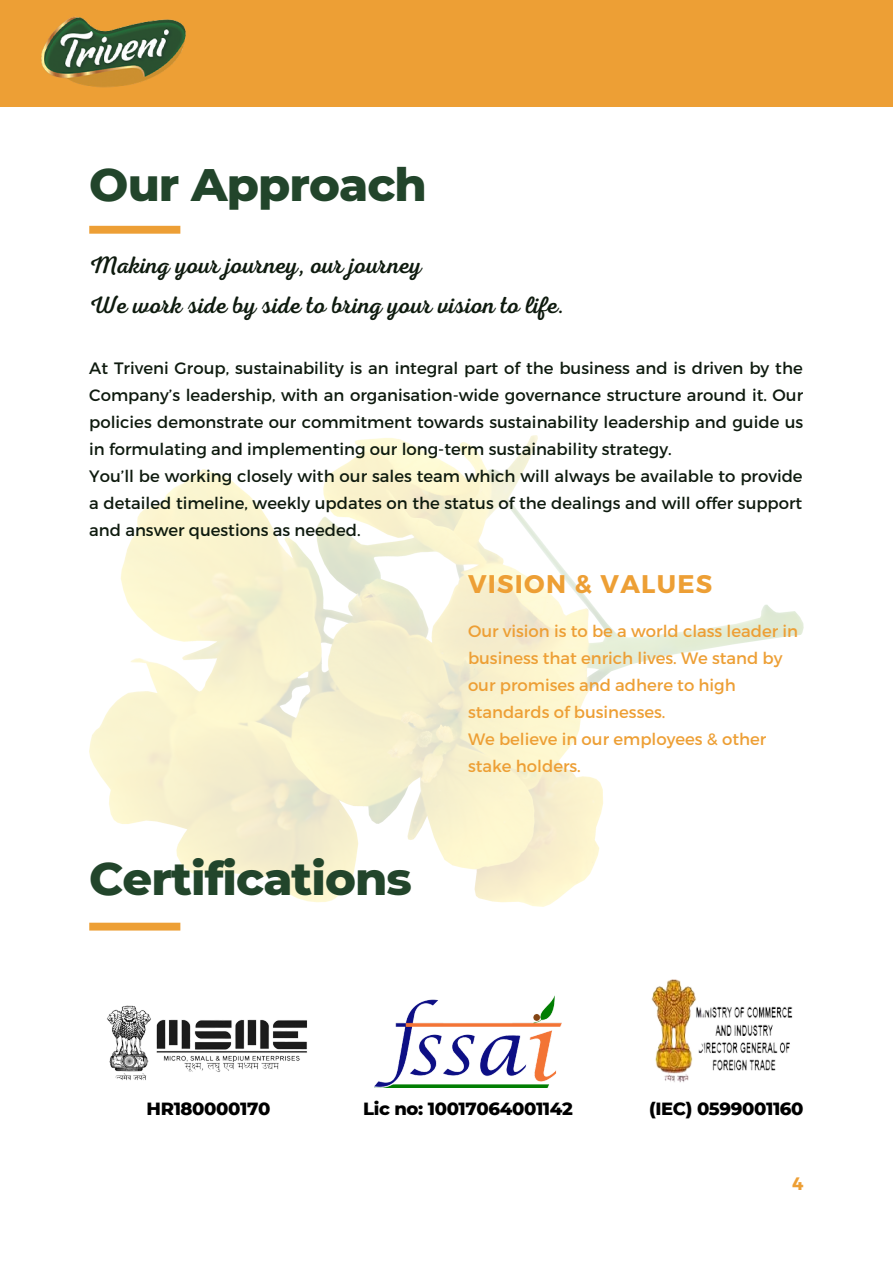
<style>
.page{position:relative;width:893px;height:1264px;background:#fff}
.page>*{position:absolute;margin:0;border:0;box-sizing:border-box;transform-origin:0 0}
.t1{font:800 46.5px "Montserrat";letter-spacing:-.02em;color:#22452b}
.t2{font:700 25.5px "Montserrat";letter-spacing:.05em;color:#ed9f35}
.t3{font:24px/40.5px "Nexa Script";color:#0e1a0e}
.t4{font:800 18px "Montserrat";letter-spacing:-.02em;color:#000}
.t5{font:700 18px "Montserrat";color:#ed9f35}
.t6{font:16.5px/27px "Montserrat";color:#0e1a0e}
.t7{font:16.5px/27px "Montserrat";color:#ed9f35}
</style>
<div class="page">
<div style="left:0;top:0;width:892px;height:107px;background:#ed9f35"></div>
<div style="left:89px;top:226px;width:91px;height:8px;background:#ed9f35"></div>
<img style="left:89px;top:435px;width:714px;height:471px">
<div style="left:89px;top:922px;width:91px;height:8px;background:#ed9f35"></div>
<img style="left:107px;top:1005px;width:200px;height:75px">
<img style="left:374px;top:995px;width:187px;height:92px">
<img style="left:651px;top:979px;width:142px;height:104px">
<img style="left:41px;top:16px;width:145px;height:72px">
<h1 class="t1" style="left:89px;top:156px;width:339px">Our Approach</h1>
<h3 class="t3" style="left:89px;top:245px;width:476px">Making your journey, our journey<br>We work side by side to bring your vision to life.</h3>
<p class="t6" style="left:89px;top:354px;width:715px">At Triveni Group, sustainability is an integral part of the business and is driven by the Company’s leadership, with an organisation-wide governance structure around it. Our policies demonstrate our commitment towards sustainability leadership and guide us in formulating and implementing our long-term sustainability strategy.<br>You’ll be working closely with our sales team which will always be available to provide a detailed timeline, weekly updates on the status of the dealings and will offer support and answer questions as needed.</p>
<h2 class="t2" style="left:468px;top:567px;width:246px">VISION &amp; VALUES</h2>
<h1 class="t1" style="left:89px;top:849px;width:324px">Certifications</h1>
<p class="t7" style="left:468px;top:616px;width:331px">Our vision is to be a world class leader in business that enrich lives. We stand by our promises and adhere to high standards of businesses.<br>We believe in our employees &amp; other stake holders.</p>
<p class="t4" style="left:147px;top:1097px;width:125px">HR180000170</p>
<p class="t4" style="left:363px;top:1097px;width:211px">Lic no: 10017064001142</p>
<p class="t4" style="left:649px;top:1097px;width:156px">(IEC) 0599001160</p>
<p class="t5" style="left:792px;top:1172px;width:13px">4</p>
</div>
